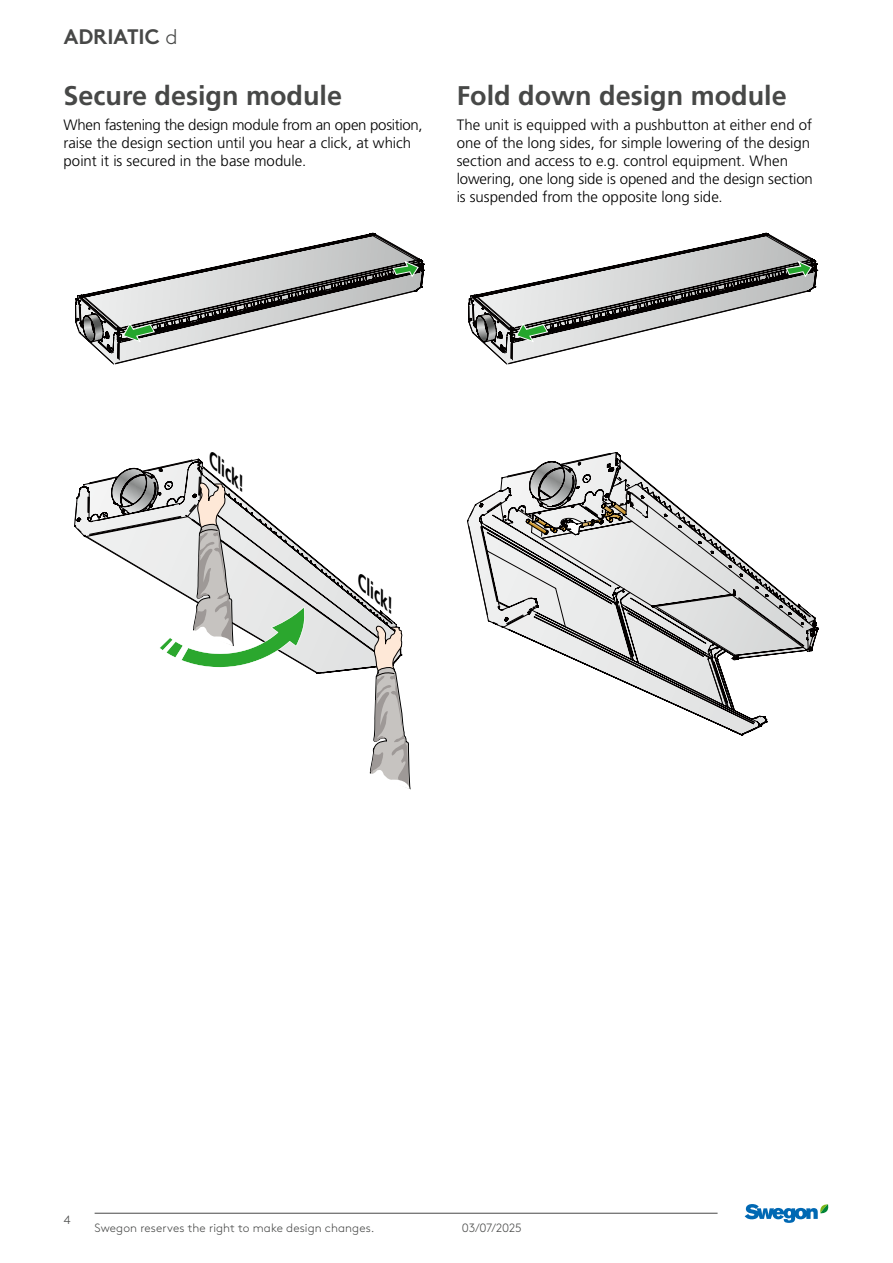
<style>
.page{position:relative;width:893px;height:1263px;background:#fff}
.page>*{position:absolute;margin:0;border:0;box-sizing:border-box;transform-origin:0 0}
.t1{font:700 27px "Frutiger LT Pro";color:#474847}
.t2{font:700 21px "Swegon Brown";color:#474847}
.t3{font:italic 700 18px "Frutiger LT Pro";color:#000}
.t4{font:300 15px/18px "Frutiger LT Pro";letter-spacing:-.005em;color:#000}
.t5{font:300 12px "Swegon Brown";letter-spacing:.005em;color:#474847}
.s1{font-weight:300}
</style>
<div class="page">
<hr style="left:95px;top:1213px;width:623px;height:1px;background:#474847">
<svg style="left:745px;top:1204px;width:84px;height:19px"></svg>
<svg style="left:75px;top:233px;width:349px;height:131px"></svg>
<svg style="left:469px;top:233px;width:348px;height:131px"></svg>
<svg style="left:467px;top:452px;width:352px;height:284px"></svg>
<svg style="left:74px;top:459px;width:337px;height:331px"></svg>
<h2 class="t2" style="left:64px;top:20px;width:115px">ADRIATIC <span class="s1">d</span></h2>
<h1 class="t1" style="left:64px;top:80px;width:280px">Secure design module</h1>
<p class="t4" style="left:64px;top:116px;width:361px">When fastening the design module from an open position, raise the design section until you hear a click, at which point it is secured in the base module.</p>
<h1 class="t1" style="left:457px;top:80px;width:332px">Fold down design module</h1>
<p class="t4" style="left:457px;top:116px;width:358px">The unit is equipped with a pushbutton at either end of one of the long sides, for simple lowering of the design section and access to e.g. control equipment. When lowering, one long side is opened and the design section is suspended from the opposite long side.</p>
<p class="t3" style="left:220px;top:452px;width:47px;rotate:39deg">Click!</p>
<p class="t3" style="left:369px;top:574px;width:47px;rotate:39deg">Click!</p>
<p class="t5" style="left:64px;top:1211px;width:8px">4</p>
<p class="t5" style="left:95px;top:1219px;width:281px">Swegon reserves the right to make design changes.</p>
<p class="t5" style="left:462px;top:1219px;width:61px">03/07/2025</p>
</div>
